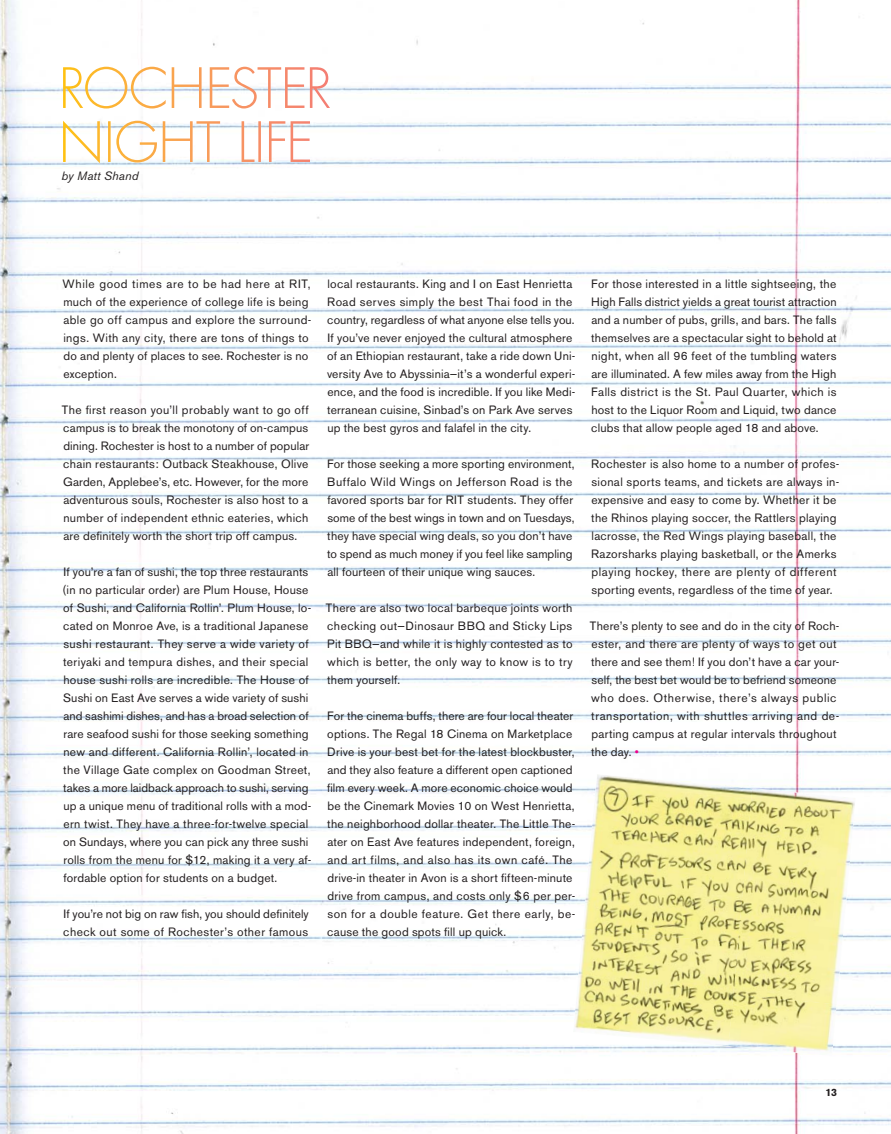
<style>
.page{position:relative;width:891px;height:1134px;background:#fff}
.page>*{position:absolute;margin:0;border:0;box-sizing:border-box;transform-origin:0 0}
.t1{font:12px/18px "Akzidenz Grotesk BQ";letter-spacing:.02em;color:#231f20}
.t2{font:italic 12px "Akzidenz Grotesk BQ";letter-spacing:.015em;color:#231f20}
.t3{font:700 10.5px "Akzidenz Grotesk BQ";color:#231f20}
.s1{color:#ec008c}
</style>
<div class="page">
<img style="left:0;top:0;width:891px;height:1134px">
<svg style="left:63px;top:67px;width:267px;height:42px"></svg>
<svg style="left:63px;top:121px;width:247px;height:42px"></svg>
<img style="left:582px;top:774px;width:170px;height:155px">
<img style="left:733px;top:788px;width:123px;height:217px">
<img style="left:573px;top:929px;width:165px;height:118px">
<img style="left:728px;top:995px;width:109px;height:61px">
<p class="t2" style="left:61px;top:171px;width:79px">by Matt Shand</p>
<p class="t1" style="left:63px;top:276px;width:250px">While good times are to be had here at RIT, much of the experience of college life is being able go off campus and explore the surround&shy;ings. With any city, there are tons of things to do and plenty of places to see. Rochester is no exception.</p>
<p class="t1" style="left:62px;top:402px;width:249px;text-align:justify">The first reason you’ll probably want to go off campus is to break the monotony of on-campus dining. Rochester is host to a number of popular chain restaurants: Outback Steakhouse, Olive Garden, Applebee’s, etc. However, for the more adventurous souls, Rochester is also host to a number of independent ethnic eateries, which are definitely worth the short trip off campus.</p>
<p class="t1" style="left:62px;top:564px;width:250px">If you’re a fan of sushi, the top three restaurants (in no particular order) are Plum House, House of Sushi, and California Rollin’. Plum House, lo&shy;cated on Monroe Ave, is a traditional Japanese sushi restaurant. They serve a wide variety of teriyaki and tempura dishes, and their special house sushi rolls are incredible. The House of Sushi on East Ave serves a wide variety of sushi and sashimi dishes, and has a broad selection of rare seafood sushi for those seeking something new and different. California Rollin’, located in the Village Gate complex on Goodman Street, takes a more laidback approach to sushi, serving up a unique menu of traditional rolls with a mod&shy;ern twist. They have a three-for-twelve special on Sundays, where you can pick any three sushi rolls from the menu for $12, making it a very af&shy;fordable option for students on a budget.</p>
<p class="t1" style="left:63px;top:906px;width:247px">If you’re not big on raw fish, you should definitely check out some of Rochester’s other famous</p>
<p class="t1" style="left:327px;top:276px;width:250px">local restaurants. King and I on East Henrietta Road serves simply the best Thai food in the country, regardless of what anyone else tells you.<br>If you’ve never enjoyed the cultural atmosphere of an Ethiopian restaurant, take a ride down Uni&shy;versity Ave to Abyssinia—it’s a wonderful experi&shy;ence, and the food is incredible. If you like Medi&shy;terranean cuisine, Sinbad’s on Park Ave serves up the best gyros and falafel in the city.</p>
<p class="t1" style="left:327px;top:456px;width:249px">For those seeking a more sporting environment, Buffalo Wild Wings on Jefferson Road is the favored sports bar for RIT students. They offer some of the best wings in town and on Tuesdays, they have special wing deals, so you don’t have to spend as much money if you feel like sampling all fourteen of their unique wing sauces.</p>
<p class="t1" style="left:326px;top:600px;width:248px;text-align:justify">There are also two local barbeque joints worth checking out—Dinosaur BBQ and Sticky Lips Pit BBQ—and while it is highly contested as to which is better, the only way to know is to try them yourself.</p>
<p class="t1" style="left:327px;top:708px;width:250px">For the cinema buffs, there are four local theater options. The Regal 18 Cinema on Marketplace Drive is your best bet for the latest blockbuster, and they also feature a different open captioned film every week. A more economic choice would be the Cinemark Movies 10 on West Henrietta, the neighborhood dollar theater. The Little The&shy;ater on East Ave features independent, foreign, and art films, and also has its own café. The drive-in theater in Avon is a short fifteen-minute drive from campus, and costs only $6 per per&shy;son for a double feature. Get there early, be&shy;cause the good spots fill up quick.</p>
<p class="t1" style="left:591px;top:276px;width:247px;text-align:justify">For those interested in a little sightseeing, the High Falls district yields a great tourist attraction and a number of pubs, grills, and bars. The falls themselves are a spectacular sight to behold at night, when all 96 feet of the tumbling waters are illuminated. A few miles away from the High Falls district is the St. Paul Quarter, which is host to the Liquor Room and Liquid, two dance clubs that allow people aged 18 and above.</p>
<p class="t1" style="left:591px;top:456px;width:250px">Rochester is also home to a number of profes&shy;sional sports teams, and tickets are always in&shy;expensive and easy to come by. Whether it be the Rhinos playing soccer, the Rattlers playing lacrosse, the Red Wings playing baseball, the Razorsharks playing basketball, or the Amerks playing hockey, there are plenty of different sporting events, regardless of the time of year.</p>
<p class="t1" style="left:590px;top:618px;width:251px">There’s plenty to see and do in the city of Roch&shy;ester, and there are plenty of ways to get out there and see them! If you don’t have a car your&shy;self, the best bet would be to befriend someone who does. Otherwise, there’s always public transportation, with shuttles arriving and de&shy;parting campus at regular intervals throughout the day. <span class="s1">•</span></p>
<p class="t3" style="left:825px;top:1088px;width:13px">13</p>
</div>
